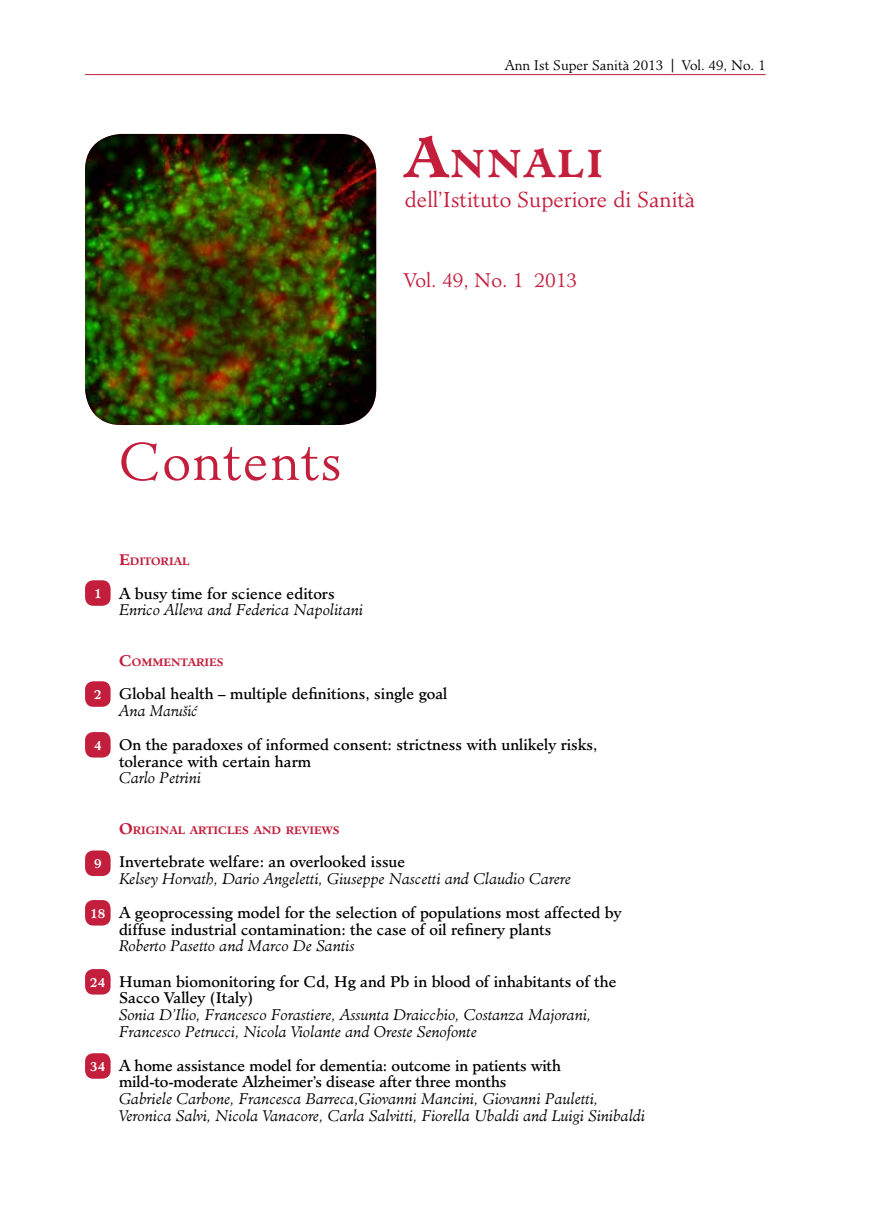
<style>
.page{position:relative;width:872px;height:1212px;background:#fff}
.page>*{position:absolute;margin:0;border:0;box-sizing:border-box;transform-origin:0 0}
.t1{font:300 51.3px "Minister Std";letter-spacing:.03em;color:#c31f3d}
.t2{font:700 37.8px "Minister Std";color:#c31f3d}
.t3{font:300 21px "Minister Std";color:#c31f3d}
.t4{font:300 19.35px "Minister Std";color:#c31f3d}
.t5{font:15px/16.8px "Minister Std";color:#000}
.t6{font:italic 300 15px/16.8px "Minister Std";color:#000}
.t7{font:300 13.5px "Minister Std";color:#000}
.t8{font:700 12.6px "Minister Std";color:#fff;scale:.95 1}
.t9{font:700 10.5px "Minister Std";color:#c31f3d}
.s1{font-weight:400}
.s2{font-size:54px}
.s3{font-size:15px}
</style>
<div class="page">
<hr style="left:85px;top:74px;width:680px;height:1px;background:#c31f3d">
<div style="left:85px;top:580px;width:26px;height:26px;background:#c31f3d;border-radius:8px"></div>
<div style="left:85px;top:681px;width:26px;height:26px;background:#c31f3d;border-radius:8px"></div>
<div style="left:85px;top:732px;width:26px;height:25px;background:#c31f3d;border-radius:8px"></div>
<div style="left:85px;top:850px;width:26px;height:26px;background:#c31f3d;border-radius:8px"></div>
<div style="left:85px;top:900px;width:26px;height:25px;background:#c31f3d;border-radius:8px"></div>
<div style="left:85px;top:1053px;width:26px;height:26px;background:#c31f3d;border-radius:8px"></div>
<div style="left:85px;top:969px;width:26px;height:25px;background:#c31f3d;border-radius:8px"></div>
<img style="left:85px;top:134px;width:291px;height:291px">
<p class="t7" style="left:505px;top:57px;width:262px">Ann Ist Super Sanità 2013 <span class="s1">|</span> Vol. 49, No. 1</p>
<h2 class="t2" style="left:405px;top:140px;width:200px"><span class="s2">A</span>NNALI</h2>
<h3 class="t3" style="left:405px;top:187px;width:292px">dell’Istituto Superiore di Sanità</h3>
<p class="t4" style="left:404px;top:269px;width:175px">Vol. 49, No. 1 2013</p>
<h1 class="t1" style="left:119px;top:431px;width:224px">Contents</h1>
<p class="t8" style="left:94px;top:585px;width:9px">1</p>
<p class="t8" style="left:94px;top:686px;width:9px">2</p>
<p class="t8" style="left:94px;top:737px;width:9px">4</p>
<p class="t8" style="left:94px;top:856px;width:9px">9</p>
<p class="t8" style="left:90px;top:905px;width:17px">18</p>
<p class="t8" style="left:90px;top:974px;width:17px">24</p>
<p class="t8" style="left:90px;top:1058px;width:17px">34</p>
<p class="t9" style="left:119px;top:555px;width:72px"><span class="s3">E</span>DITORIAL</p>
<p class="t5" style="left:119px;top:585px;width:217px">A busy time for science editors</p>
<p class="t6" style="left:119px;top:602px;width:246px">Enrico Alleva and Federica Napolitani</p>
<p class="t9" style="left:119px;top:655px;width:106px"><span class="s3">C</span>OMMENTARIES</p>
<p class="t5" style="left:119px;top:686px;width:330px">Global health – multiple definitions, single goal</p>
<p class="t6" style="left:119px;top:703px;width:80px">Ana Marušic´</p>
<p class="t5" style="left:119px;top:736px;width:480px">On the paradoxes of informed consent: strictness with unlikely risks, tolerance with certain harm</p>
<p class="t6" style="left:119px;top:770px;width:84px">Carlo Petrini</p>
<p class="t9" style="left:119px;top:823px;width:222px"><span class="s3">O</span>RIGINAL ARTICLES AND REVIEWS</p>
<p class="t5" style="left:119px;top:854px;width:288px">Invertebrate welfare: an overlooked issue</p>
<p class="t6" style="left:119px;top:871px;width:454px">Kelsey Horvath, Dario Angeletti, Giuseppe Nascetti and Claudio Carere</p>
<p class="t5" style="left:119px;top:904px;width:504px">A geoprocessing model for the selection of populations most affected by diffuse industrial contamination: the case of oil refinery plants</p>
<p class="t6" style="left:119px;top:938px;width:237px">Roberto Pasetto and Marco De Santis</p>
<p class="t5" style="left:119px;top:973px;width:499px">Human biomonitoring for Cd, Hg and Pb in blood of inhabitants of the<br>Sacco Valley (Italy)</p>
<p class="t6" style="left:119px;top:1007px;width:474px">Sonia D’Ilio, Francesco Forastiere, Assunta Draicchio, Costanza Majorani,<br>Francesco Petrucci, Nicola Violante and Oreste Senofonte</p>
<p class="t5" style="left:119px;top:1057px;width:443px">A home assistance model for dementia: outcome in patients with mild-to-moderate Alzheimer’s disease after three months</p>
<p class="t6" style="left:119px;top:1091px;width:528px">Gabriele Carbone, Francesca Barreca,Giovanni Mancini, Giovanni Pauletti,<br>Veronica Salvi, Nicola Vanacore, Carla Salvitti, Fiorella Ubaldi and Luigi Sinibaldi</p>
</div>
